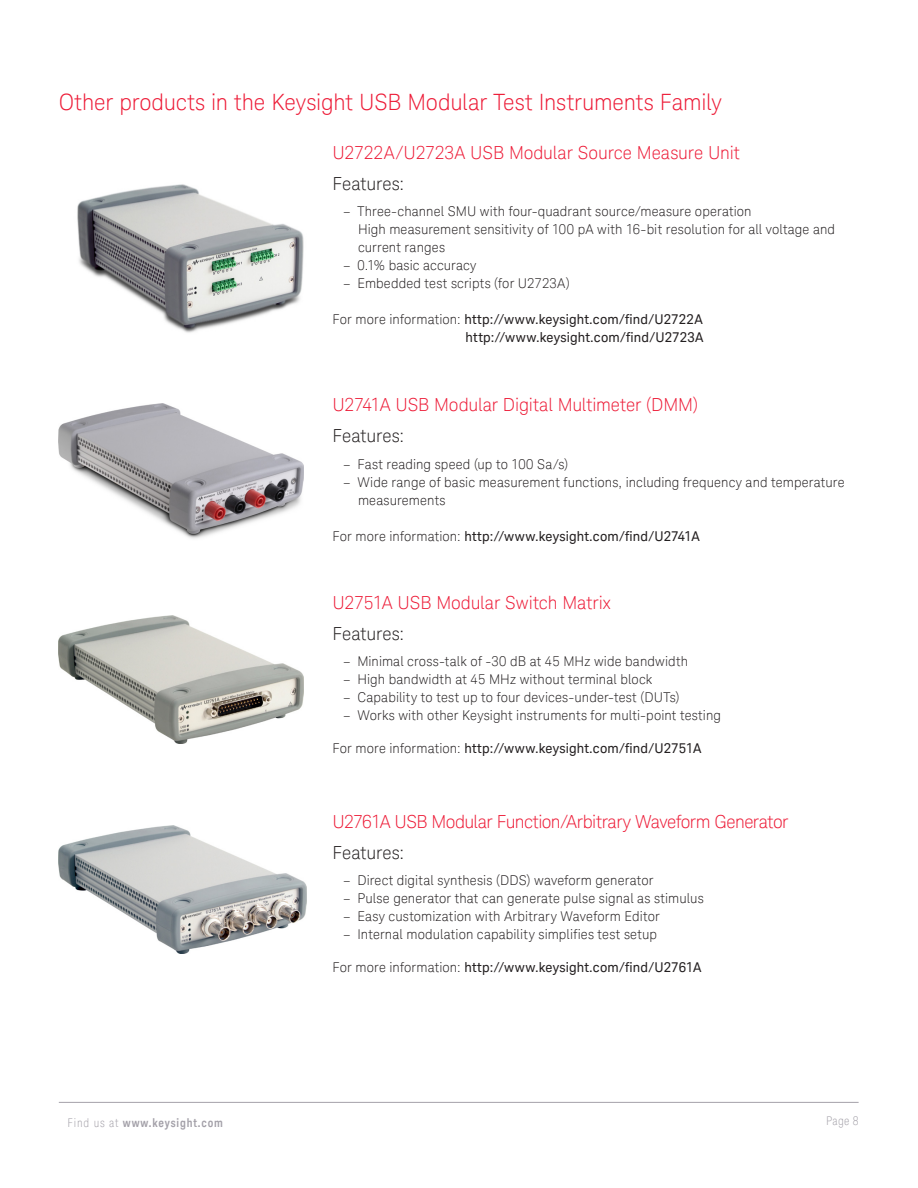
<style>
.page{position:relative;width:918px;height:1188px;background:#fff}
.page>*{position:absolute;margin:0;border:0;box-sizing:border-box;transform-origin:0 0}
.K_Heading_1{font:300 22.5px "Keysight Sans";letter-spacing:-.005em;color:#ed1a36}
.K_Heading_2{font:300 18px "Keysight Sans";letter-spacing:-.015em;color:#ed1a36}
.K_Heading_3{font:300 18px "Keysight Sans";color:#231f20}
.t1{font:300 13.5px/18px "Keysight Sans";letter-spacing:.01em;color:#231f20}
.K_Body_Text{font:13.5px "Keysight Sans";letter-spacing:.01em;color:#231f20}
.t2{font:700 12px "Keysight Sans Condensed";letter-spacing:.07em;color:#a4a1a9}
.t3{font:300 condensed 12px "Keysight Sans";color:#a4a1a9}
.s1{font-weight:300}
.s2{font-family:"Keysight Sans";font-weight:300;font-stretch:condensed}
</style>
<div class="page">
<hr style="left:59px;top:1102px;width:800px;height:1px;background:#a4a1a9">
<img style="left:77px;top:184px;width:227px;height:149px">
<img style="left:59px;top:403px;width:244px;height:136px">
<img style="left:59px;top:615px;width:244px;height:128px">
<img style="left:59px;top:826px;width:248px;height:127px">
<p class="K_Heading_1" style="left:59px;top:89px;width:665px">Other products in the Keysight USB Modular Test Instruments Family</p>
<p class="K_Heading_2" style="left:333px;top:142px;width:409px">U2722A/U2723A USB Modular Source Measure Unit</p>
<p class="K_Heading_3" style="left:333px;top:173px;width:73px">Features:</p>
<p class="t1" style="left:358px;top:203px;width:479px;text-indent:-15px">– Three-channel SMU with four-quadrant source/measure operation<br>High measurement sensitivity of 100 pA with 16-bit resolution for all voltage and current ranges</p>
<p class="t1" style="left:343px;top:257px;width:135px">– 0.1% basic accuracy</p>
<p class="t1" style="left:343px;top:275px;width:228px">– Embedded test scripts (for U2723A)</p>
<p class="K_Body_Text" style="left:333px;top:311px;width:372px"><span class="s1">For more information:</span> http://www.keysight.com/find/U2722A</p>
<p class="K_Body_Text" style="left:465px;top:329px;width:240px">http://www.keysight.com/find/U2723A</p>
<p class="K_Heading_2" style="left:333px;top:394px;width:367px">U2741A USB Modular Digital Multimeter (DMM)</p>
<p class="K_Heading_3" style="left:333px;top:425px;width:73px">Features:</p>
<p class="t1" style="left:343px;top:455px;width:227px">– Fast reading speed (up to 100 Sa/s)</p>
<p class="t1" style="left:358px;top:473px;width:488px;text-indent:-15px">– Wide range of basic measurement functions, including frequency and temperature measurements</p>
<p class="K_Body_Text" style="left:333px;top:528px;width:369px"><span class="s1">For more information:</span> http://www.keysight.com/find/U2741A</p>
<p class="K_Heading_2" style="left:333px;top:592px;width:280px">U2751A USB Modular Switch Matrix</p>
<p class="K_Heading_3" style="left:333px;top:623px;width:73px">Features:</p>
<p class="t1" style="left:343px;top:652px;width:347px">– Minimal cross-talk of -30 dB at 45 MHz wide bandwidth</p>
<p class="t1" style="left:343px;top:670px;width:311px">– High bandwidth at 45 MHz without terminal block</p>
<p class="t1" style="left:343px;top:688px;width:338px">– Capability to test up to four devices-under-test (DUTs)</p>
<p class="t1" style="left:343px;top:706px;width:379px">– Works with other Keysight instruments for multi-point testing</p>
<p class="K_Body_Text" style="left:333px;top:740px;width:370px"><span class="s1">For more information:</span> http://www.keysight.com/find/U2751A</p>
<p class="K_Heading_2" style="left:333px;top:811px;width:457px">U2761A USB Modular Function/Arbitrary Waveform Generator</p>
<p class="K_Heading_3" style="left:333px;top:842px;width:73px">Features:</p>
<p class="t1" style="left:343px;top:872px;width:312px">– Direct digital synthesis (DDS) waveform generator</p>
<p class="t1" style="left:343px;top:890px;width:362px">– Pulse generator that can generate pulse signal as stimulus</p>
<p class="t1" style="left:343px;top:908px;width:318px">– Easy customization with Arbitrary Waveform Editor</p>
<p class="t1" style="left:343px;top:926px;width:315px">– Internal modulation capability simplifies test setup</p>
<p class="K_Body_Text" style="left:333px;top:959px;width:370px"><span class="s1">For more information:</span> http://www.keysight.com/find/U2761A</p>
<p class="t2" style="left:68px;top:1115px;width:157px"><span class="s2">Find us at</span> www.keysight.com</p>
<p class="t3" style="left:826px;top:1113px;width:34px">Page 8</p>
</div>
